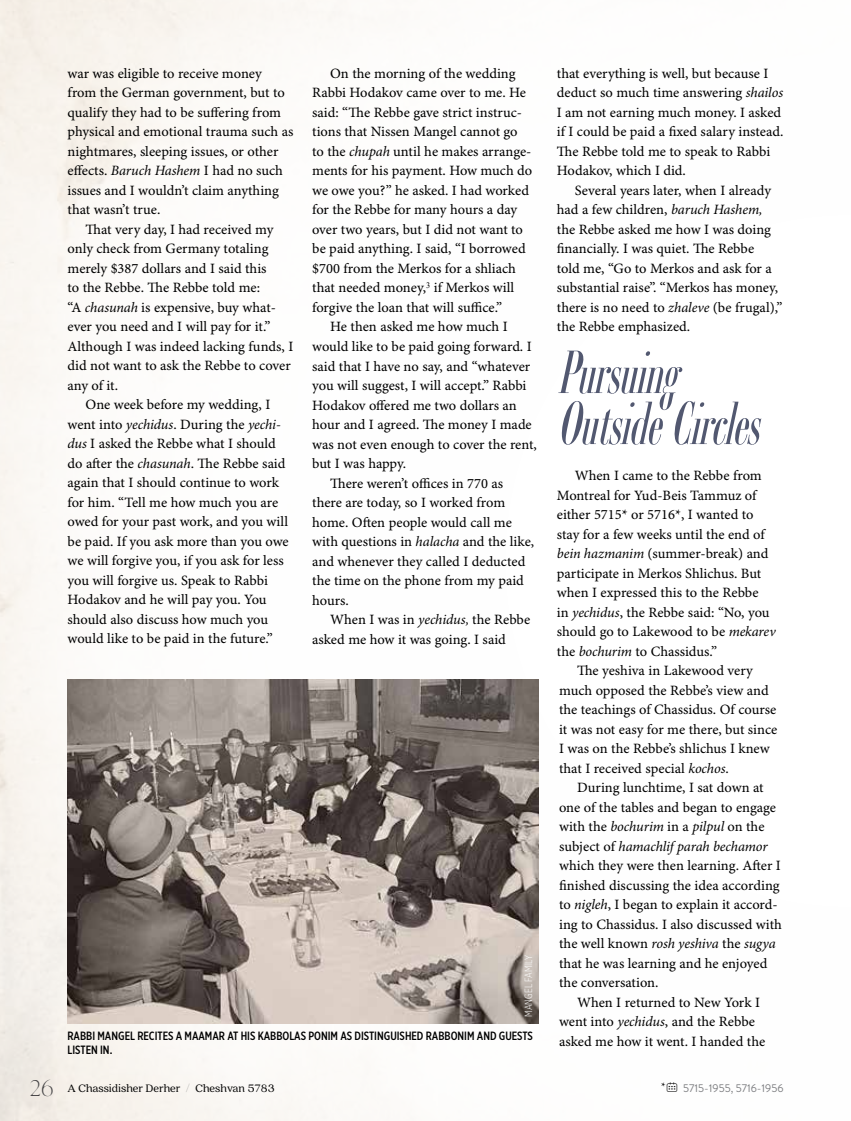
<style>
.page{position:relative;width:851px;height:1121px;background:#fff}
.page>*{position:absolute;margin:0;border:0;box-sizing:border-box;transform-origin:0 0}
.t1{font:italic 300 60px/51px "Ambroise Std Francois";color:#525870}
.t2{font:14.25px/19.5px "Minion Pro Capt";letter-spacing:-.005em;color:#000}
.t3{font:italic 14.25px "Minion Pro";letter-spacing:-.01em;color:#000}
.t4{font:500 12px/14.4px "Gotham X Narrow";color:#000}
.t5{font:12px "Quincy CF";color:#000}
.t6{font:11.25px "Brandon Grotesque";color:#7c7d80}
.t7{font:300 10.5px "Gotham X Narrow";color:#fff}
.s1{font-family:"Minion Pro";font-style:italic}
.s2{font-family:"Minion Pro Capt";font-style:normal}
.s3{font-family:"Silk Serif";font-weight:200;font-size:22.5px;color:#414042}
.s4{font-family:"Silk Serif";font-weight:300;color:#414042}
.s5{font-family:"Minion Pro";color:#000}
.s6{font-family:"Panton Icons C";font-weight:700;color:#000}
</style>
<div class="page">
<img style="left:68px;top:680px;width:470px;height:343px">
<p class="t2" style="left:68px;top:64px;width:227px">war was eligible to receive money from the German government, but to qualify they had to be suffering from physical and emotional trauma such as nightmares, sleeping issues, or other effects. <span class="s1">Baruch Hashem</span> I had no such issues and I wouldn’t claim anything that wasn’t true.</p>
<p class="t2" style="left:85px;top:220px;width:189px">That very day, I had received my</p>
<p class="t2" style="left:68px;top:240px;width:202px">only check from Germany totaling</p>
<p class="t2" style="left:68px;top:259px;width:200px">merely $387 dollars and I said this</p>
<p class="t2" style="left:68px;top:279px;width:194px">to the Rebbe. The Rebbe told me:</p>
<p class="t2" style="left:68px;top:298px;width:210px">“A <span class="s1">chasunah</span> is expensive, buy what-</p>
<p class="t2" style="left:68px;top:318px;width:204px">ever you need and I will pay for it.”</p>
<p class="t2" style="left:68px;top:337px;width:227px">Although I was indeed lacking funds, I</p>
<p class="t2" style="left:68px;top:357px;width:225px">did not want to ask the Rebbe to cover</p>
<p class="t2" style="left:68px;top:376px;width:52px">any of it.</p>
<p class="t2" style="left:85px;top:396px;width:186px">One week before my wedding, I</p>
<p class="t2" style="left:68px;top:415px;width:215px">went into <span class="s1">yechidus</span>. During the <span class="s1">yechi-</span></p>
<p class="t2" style="left:68px;top:435px;width:210px"><span class="s1">dus</span> I asked the Rebbe what I should</p>
<p class="t2" style="left:68px;top:454px;width:219px">do after the <span class="s1">chasunah</span>. The Rebbe said</p>
<p class="t2" style="left:68px;top:474px;width:213px">again that I should continue to work</p>
<p class="t2" style="left:68px;top:493px;width:212px">for him. “Tell me how much you are</p>
<p class="t2" style="left:68px;top:513px;width:222px">owed for your past work, and you will</p>
<p class="t2" style="left:68px;top:532px;width:223px">be paid. If you ask more than you owe</p>
<p class="t2" style="left:68px;top:552px;width:218px">we will forgive you, if you ask for less</p>
<p class="t2" style="left:68px;top:571px;width:202px">you will forgive us. Speak to Rabbi</p>
<p class="t2" style="left:68px;top:591px;width:201px">Hodakov and he will pay you. You</p>
<p class="t2" style="left:68px;top:610px;width:202px">should also discuss how much you</p>
<p class="t2" style="left:68px;top:630px;width:207px">would like to be paid in the future.”</p>
<p class="t2" style="left:330px;top:64px;width:187px">On the morning of the wedding</p>
<p class="t2" style="left:312px;top:84px;width:215px">Rabbi Hodakov came over to me. He</p>
<p class="t2" style="left:312px;top:103px;width:211px">said: “The Rebbe gave strict instruc-</p>
<p class="t2" style="left:312px;top:123px;width:207px">tions that Nissen Mangel cannot go</p>
<p class="t2" style="left:312px;top:142px;width:221px">to the <span class="s1">chupah</span> until he makes arrange-</p>
<p class="t2" style="left:312px;top:162px;width:221px">ments for his payment. How much do</p>
<p class="t2" style="left:312px;top:181px;width:218px">we owe you?” he asked. I had worked</p>
<p class="t2" style="left:312px;top:200px;width:206px">for the Rebbe for many hours a day</p>
<p class="t2" style="left:312px;top:220px;width:212px">over two years, but I did not want to</p>
<p class="t2" style="left:312px;top:239px;width:215px">be paid anything. I said, “I borrowed</p>
<p class="t2" style="left:312px;top:259px;width:205px">$700 from the Merkos for a shliach</p>
<p class="t2" style="left:312px;top:278px;width:204px">that needed money,<sup>3</sup> if Merkos will</p>
<p class="t2" style="left:312px;top:298px;width:191px">forgive the loan that will suffice.”</p>
<p class="t2" style="left:330px;top:318px;width:179px">He then asked me how much I</p>
<p class="t2" style="left:312px;top:337px;width:221px">would like to be paid going forward. I</p>
<p class="t2" style="left:312px;top:357px;width:220px">said that I have no say, and “whatever</p>
<p class="t2" style="left:312px;top:376px;width:216px">you will suggest, I will accept.” Rabbi</p>
<p class="t2" style="left:312px;top:396px;width:206px">Hodakov offered me two dollars an</p>
<p class="t2" style="left:312px;top:415px;width:221px">hour and I agreed. The money I made</p>
<p class="t2" style="left:312px;top:435px;width:226px">was not even enough to cover the rent,</p>
<p class="t2" style="left:312px;top:454px;width:95px">but I was happy.</p>
<p class="t2" style="left:330px;top:474px;width:174px">There weren’t offices in 770 as</p>
<p class="t2" style="left:312px;top:493px;width:195px">there are today, so I worked from</p>
<p class="t2" style="left:312px;top:513px;width:201px">home. Often people would call me</p>
<p class="t2" style="left:312px;top:532px;width:223px">with questions in <span class="s1">halacha</span> and the like,</p>
<p class="t2" style="left:312px;top:552px;width:215px">and whenever they called I deducted</p>
<p class="t2" style="left:312px;top:571px;width:213px">the time on the phone from my paid</p>
<p class="t2" style="left:312px;top:591px;width:38px">hours.</p>
<p class="t2" style="left:330px;top:610px;width:202px">When I was in <span class="s1">yechidus,</span> the Rebbe</p>
<p class="t2" style="left:312px;top:630px;width:195px">asked me how it was going. I said</p>
<p class="t7" style="left:522px;top:1016px;width:63px;rotate:-90deg">MANGEL FAMILY</p>
<p class="t4" style="left:68px;top:1028px;width:467px">RABBI MANGEL RECITES A MAAMAR AT HIS KABBOLAS PONIM AS DISTINGUISHED RABBONIM AND GUESTS<br>LISTEN IN.</p>
<p class="t2" style="left:557px;top:64px;width:228px">that everything is well, but because I deduct so much time answering <span class="s1">shailos </span>I am not earning much money. I asked if I could be paid a fixed salary instead.<br>The Rebbe told me to speak to Rabbi Hodakov, which I did.</p>
<p class="t2" style="left:557px;top:181px;width:227px;text-indent:18px">Several years later, when I already had a few children, <span class="s1">baruch Hashem, </span>the Rebbe asked me how I was doing financially. I was quiet. The Rebbe<br>told me, “Go to Merkos and ask for a substantial raise”. “Merkos has money, there is no need to <span class="s1">zhaleve</span> (be frugal),” the Rebbe emphasized.</p>
<h1 class="t1" style="left:556px;top:347px;width:219px">Pursuing<br>OutsideCircles</h1>
<p class="t2" style="left:575px;top:466px;width:188px">When I came to the Rebbe from</p>
<p class="t2" style="left:557px;top:486px;width:201px">Montreal for Yud-Beis Tammuz of</p>
<p class="t2" style="left:557px;top:505px;width:198px">either 5715* or 5716*, I wanted to</p>
<p class="t2" style="left:557px;top:525px;width:209px">stay for a few weeks until the end of</p>
<p class="t2" style="left:557px;top:544px;width:213px"><span class="s1">bein hazmanim</span> (summer-break) and</p>
<p class="t2" style="left:557px;top:564px;width:206px">participate in Merkos Shlichus. But</p>
<p class="t2" style="left:557px;top:583px;width:203px">when I expressed this to the Rebbe</p>
<p class="t2" style="left:557px;top:603px;width:214px">in <span class="s1">yechidus</span>, the Rebbe said: “No, you</p>
<p class="t2" style="left:557px;top:622px;width:220px">should go to Lakewood to be <span class="s1">mekarev</span></p>
<p class="t2" style="left:557px;top:642px;width:162px">the <span class="s1">bochurim</span> to Chassidus.”</p>
<p class="t2" style="left:577px;top:661px;width:177px">The yeshiva in Lakewood very</p>
<p class="t2" style="left:559px;top:681px;width:211px">much opposed the Rebbe’s view and</p>
<p class="t2" style="left:559px;top:700px;width:219px">the teachings of Chassidus. Of course</p>
<p class="t2" style="left:559px;top:720px;width:220px">it was not easy for me there, but since</p>
<p class="t2" style="left:559px;top:739px;width:212px">I was on the Rebbe’s shlichus I knew</p>
<p class="t2" style="left:559px;top:759px;width:171px">that I received special <span class="s1">kochos</span>.</p>
<p class="t2" style="left:577px;top:778px;width:188px">During lunchtime, I sat down at</p>
<p class="t2" style="left:559px;top:798px;width:218px">one of the tables and began to engage</p>
<p class="t2" style="left:559px;top:817px;width:207px">with the <span class="s1">bochurim</span> in a <span class="s1">pilpul</span> on the</p>
<p class="t3" style="left:559px;top:837px;width:210px"><span class="s2">subject of</span> hamachlif parah bechamor</p>
<p class="t2" style="left:559px;top:856px;width:224px">which they were then learning. After I finished discussing the idea according to <span class="s1">nigleh</span>, I began to explain it accord&shy;ing to Chassidus. I also discussed with</p>
<p class="t3" style="left:559px;top:935px;width:218px"><span class="s2">the well known</span> rosh yeshiva <span class="s2">the</span> sugya</p>
<p class="t2" style="left:559px;top:954px;width:210px">that he was learning and he enjoyed the conversation.</p>
<p class="t2" style="left:559px;top:993px;width:208px;text-indent:18px">When I returned to New York I went into <span class="s1">yechidus</span>, and the Rebbe asked me how it went. I handed the</p>
<p class="t5" style="left:29px;top:1081px;width:247px"><span class="s3">26</span> A Chassidisher Derher <span class="s4">/</span> Cheshvan 5783</p>
<p class="t6" style="left:661px;top:1080px;width:124px"><span class="s5">*</span><span class="s6">z</span> 5715-1955, 5716-1956</p>
</div>
